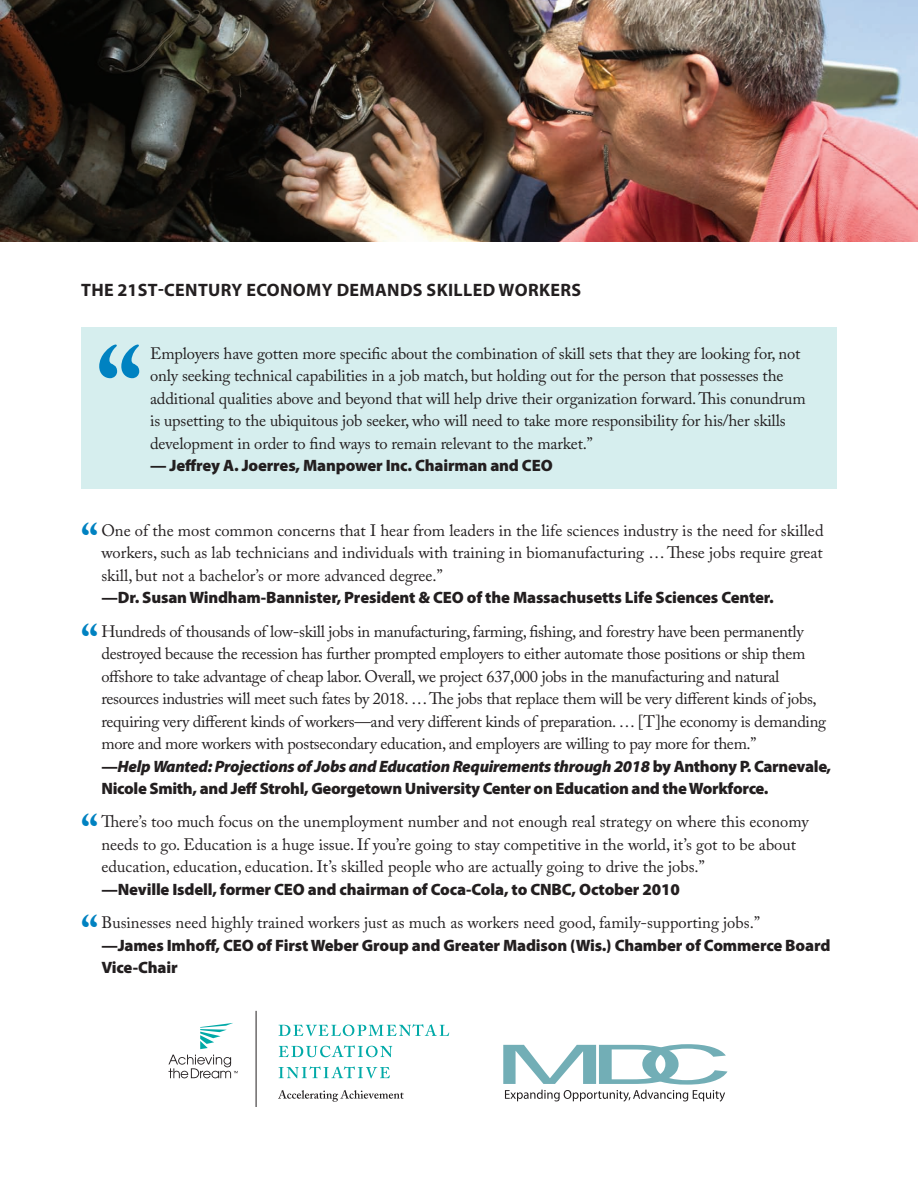
<style>
.page{position:relative;width:918px;height:1188px;background:#fff}
.page>*{position:absolute;margin:0;border:0;box-sizing:border-box;transform-origin:0 0}
.t1{font:700 117px "Adobe Caslon Pro";color:#0082c1}
.t2{font:700 43.5px "Adobe Caslon Pro";color:#0082c1}
.t3{font:700 18px "Myriad Pro";letter-spacing:.02em;color:#231f20}
.t4{font:16.5px/22.5px "Adobe Caslon Pro";letter-spacing:-.01em;color:#231f20}
.t5{font:900 16.5px/22.5px "Myriad Pro";letter-spacing:-.01em;color:#231f20}
.s1{font-family:"Myriad Pro";font-weight:900}
.s2{font-family:"Myriad Pro";font-weight:900;font-style:italic}
.s3{font-family:"Adobe Caslon Pro";font-weight:400}
</style>
<div class="page">
<svg style="left:278px;top:1090px;width:126px;height:12px"></svg>
<svg style="left:279px;top:1024px;width:170px;height:12px"></svg>
<svg style="left:279px;top:1045px;width:113px;height:12px"></svg>
<svg style="left:279px;top:1066px;width:111px;height:12px"></svg>
<hr style="left:256px;top:1011px;width:1px;height:96px;background:#231f20">
<svg style="left:200px;top:1023px;width:33px;height:26px"></svg>
<svg style="left:168px;top:1055px;width:70px;height:23px"></svg>
<svg style="left:503px;top:1044px;width:224px;height:58px"></svg>
<div style="left:81px;top:327px;width:756px;height:162px;background:#d6eeee"></div>
<img style="left:0;top:0;width:918px;height:242px">
<p class="t3" style="left:81px;top:278px;width:502px">THE 21ST-CENTURY ECONOMY DEMANDS SKILLED WORKERS</p>
<p class="t1" style="left:96px;top:320px;width:48px">“</p>
<p class="t4" style="left:150px;top:342px;width:657px">Employers have gotten more specific about the combination of skill sets that they are looking for, not only seeking technical capabilities in a job match, but holding out for the person that possesses the additional qualities above and beyond that will help drive their organization forward. This conundrum is upsetting to the ubiquitous job seeker, who will need to take more responsibility for his/her skills development in order to find ways to remain relevant to the market.”</p>
<p class="t5" style="left:150px;top:454px;width:404px">— Jeffrey A. Joerres, Manpower Inc. Chairman and CEO</p>
<p class="t2" style="left:81px;top:513px;width:19px">“</p>
<p class="t4" style="left:101px;top:519px;width:724px">One of the most common concerns that I hear from leaders in the life sciences industry is the need for skilled workers, such as lab technicians and individuals with training in biomanufacturing … These jobs require great skill, but not a bachelor’s or more advanced degree.”<br><span class="s1">—Dr. Susan Windham-Bannister, President &amp; CEO of the Massachusetts Life Sciences Center.</span></p>
<p class="t2" style="left:81px;top:614px;width:19px">“</p>
<p class="t4" style="left:101px;top:620px;width:731px">Hundreds of thousands of low-skill jobs in manufacturing, farming, fishing, and forestry have been permanently destroyed because the recession has further prompted employers to either automate those positions or ship them offshore to take advantage of cheap labor. Overall, we project 637,000 jobs in the manufacturing and natural resources industries will meet such fates by 2018. … The jobs that replace them will be very different kinds of jobs, requiring very different kinds of workers—and very different kinds of preparation. … [T]he economy is demanding more and more workers with postsecondary education, and employers are willing to pay more for them.”<br><span class="s1">—</span><span class="s2">Help Wanted: Projections of Jobs and Education Requirements through 2018</span> <span class="s1">by Anthony P. Carnevale, Nicole Smith, and Jeff Strohl, Georgetown University Center on Education and the Workforce.</span></p>
<p class="t2" style="left:81px;top:805px;width:19px">“</p>
<p class="t4" style="left:101px;top:810px;width:709px">There’s too much focus on the unemployment number and not enough real strategy on where this economy needs to go. Education is a huge issue. If you’re going to stay competitive in the world, it’s got to be about education, education, education. It’s skilled people who are actually going to drive the jobs.”<br><span class="s1">—Neville Isdell, former CEO and chairman of Coca-Cola, to CNBC, October 2010</span></p>
<p class="t2" style="left:81px;top:906px;width:19px">“</p>
<p class="t5" style="left:101px;top:911px;width:731px"><span class="s3">Businesses need highly trained workers just as much as workers need good, family-supporting jobs.”<br></span>—James Imhoff, CEO of First Weber Group and Greater Madison (Wis.) Chamber of Commerce Board<br>Vice-Chair</p>
</div>
